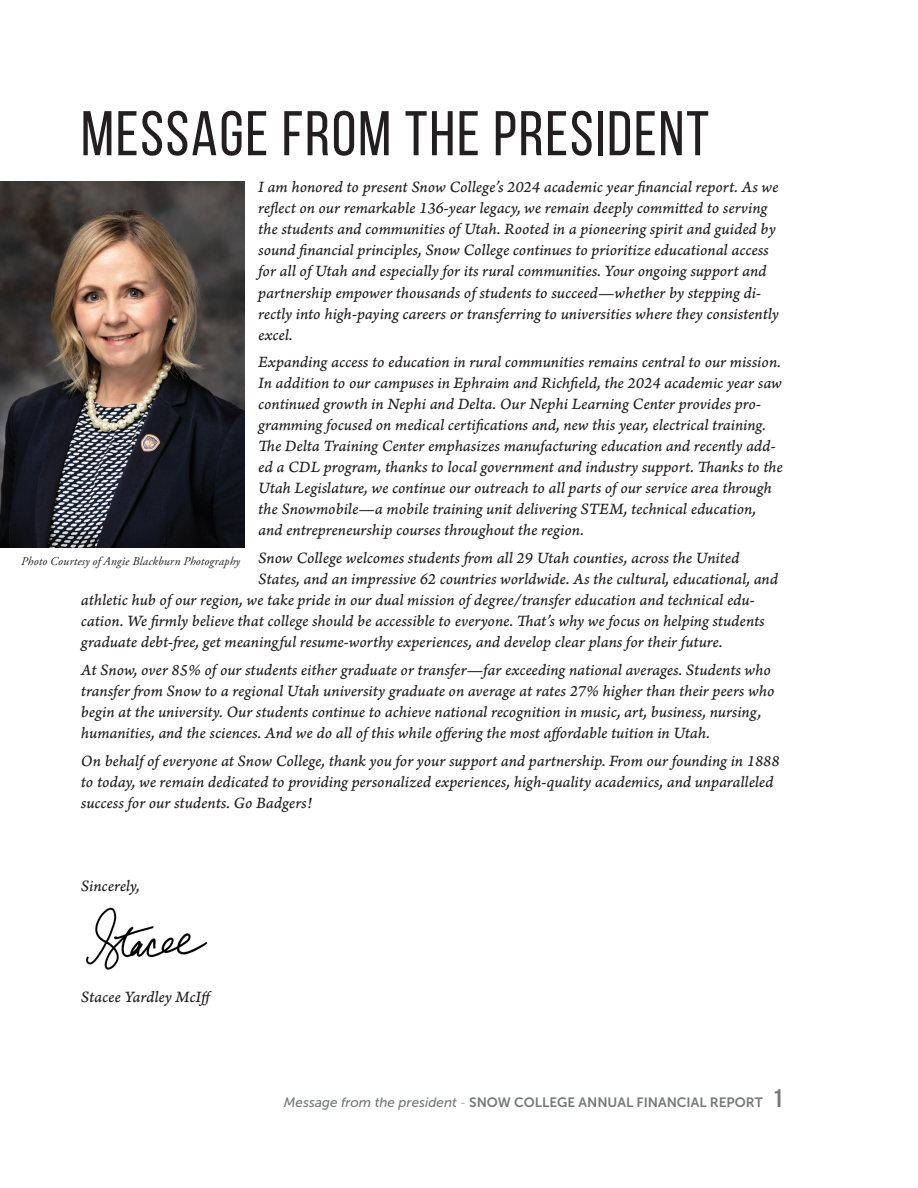
<style>
.page{position:relative;width:918px;height:1188px;background:#fff}
.page>*{position:absolute;margin:0;border:0;box-sizing:border-box;transform-origin:0 0}
.t1{font:63px "Bebas Neue";letter-spacing:.03em;color:#231f20}
.t2{font:16.5px/21px "Arno Pro Italic Caption";letter-spacing:-.005em;color:#231f20}
.t3{font:13.5px "Museo Sans 700";color:#76787b}
.t4{font:italic 12px "Adobe Garamond Pro";letter-spacing:.015em;color:#231f20}
.s1{font-family:"Museo Sans 500";font-style:italic}
.s2{font-family:"Museo Sans 100";font-style:italic}
.s3{font-family:"Bebas Neue";font-size:25.5px}
</style>
<div class="page">
<img style="left:0;top:181px;width:245px;height:366px">
<img style="left:85px;top:907px;width:123px;height:63px">
<h1 class="t1" style="left:81px;top:99px;width:630px">MESSAGE FROM THE PRESIDENT</h1>
<p class="t2" style="left:258px;top:178px;width:522px">I am honored to present Snow College’s 2024 academic year financial report. As we reflect on our remarkable 136-year legacy, we remain deeply committed to serving the students and communities of Utah. Rooted in a pioneering spirit and guided by sound financial principles, Snow College continues to prioritize educational access for all of Utah and especially for its rural communities. Your ongoing support and partnership empower thousands of students to succeed—whether by stepping di&shy;rectly into high-paying careers or transferring to universities where they consistently excel.</p>
<p class="t2" style="left:258px;top:352px;width:526px">Expanding access to education in rural communities remains central to our mission.<br>In addition to our campuses in Ephraim and Richfield, the 2024 academic year saw continued growth in Nephi and Delta. Our Nephi Learning Center provides pro&shy;gramming focused on medical certifications and, new this year, electrical training.<br>The Delta Training Center emphasizes manufacturing education and recently add&shy;ed a CDL program, thanks to local government and industry support. Thanks to the Utah Legislature, we continue our outreach to all parts of our service area through the Snowmobile—a mobile training unit delivering STEM, technical education, and entrepreneurship courses throughout the region.</p>
<p class="t2" style="left:258px;top:548px;width:483px">Snow College welcomes students from all 29 Utah counties, across the United</p>
<p class="t2" style="left:258px;top:569px;width:521px">States, and an impressive 62 countries worldwide. As the cultural, educational, and</p>
<p class="t2" style="left:81px;top:590px;width:675px">athletic hub of our region, we take pride in our dual mission of degree/transfer education and technical edu-</p>
<p class="t2" style="left:81px;top:611px;width:685px">cation. We firmly believe that college should be accessible to everyone. That’s why we focus on helping students</p>
<p class="t2" style="left:81px;top:632px;width:643px">graduate debt-free, get meaningful resume-worthy experiences, and develop clear plans for their future.</p>
<p class="t2" style="left:81px;top:660px;width:695px">At Snow, over 85% of our students either graduate or transfer—far exceeding national averages. Students who transfer from Snow to a regional Utah university graduate on average at rates 27% higher than their peers who begin at the university. Our students continue to achieve national recognition in music, art, business, nursing, humanities, and the sciences. And we do all of this while offering the most affordable tuition in Utah.</p>
<p class="t2" style="left:81px;top:751px;width:700px">On behalf of everyone at Snow College, thank you for your support and partnership. From our founding in 1888 to today, we remain dedicated to providing personalized experiences, high-quality academics, and unparalleled success for our students. Go Badgers!</p>
<p class="t4" style="left:21px;top:554px;width:220px">Photo Courtesy of Angie Blackburn Photography</p>
<p class="t2" style="left:81px;top:876px;width:60px">Sincerely,</p>
<p class="t2" style="left:81px;top:987px;width:135px">Stacee Yardley McIff</p>
<p class="t3" style="left:284px;top:1095px;width:501px"><span class="s1">Message from the president</span> <span class="s2">-</span> SNOW COLLEGE ANNUAL FINANCIAL REPORT <span class="s3">1</span></p>
</div>
